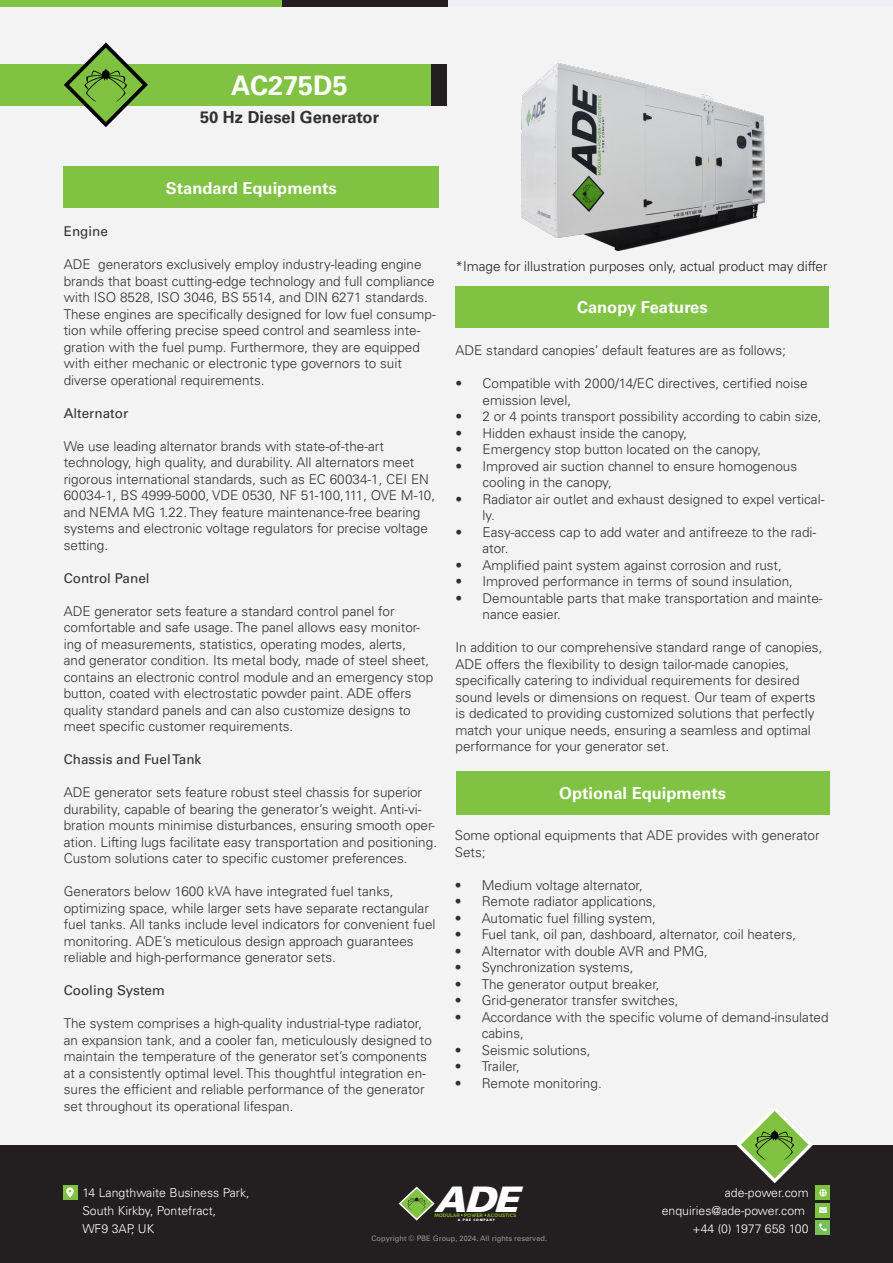
<style>
.page{position:relative;width:893px;height:1263px;background:#f3f3f3}
.page>*{position:absolute;margin:0;border:0;box-sizing:border-box;transform-origin:0 0}
.t1{font:italic 900 35.1px "Univers";color:#fff;scale:1.06 1}
.t2{font:700 27px "Univers";color:#fff}
.t3{font:700 16.5px "Univers";color:#fff}
.t4{font:700 16.5px "Univers";color:#323031}
.t5{font:300 13.5px/16.5px "Univers";color:#323031}
.t6{font:13.5px "Univers";color:#323031}
.t7{font:300 13.5px "Univers";color:#231f20}
.t8{font:300 12.3px/18.5px "Univers";color:#fff;text-align:right}
.t9{font:7.5px "Univers";color:#939597}
.t10{font:600 4.65px "COCOGOOSE";letter-spacing:.005em;color:#86bc28}
.t11{font:3.15px "Cocogoose";letter-spacing:.2em;color:#fff;scale:1.06 1}
</style>
<div class="page">
<div style="left:0;top:1145px;width:893px;height:118px;background:#231f20"></div>
<svg style="left:736px;top:1107px;width:77px;height:76px"></svg>
<div style="left:816px;top:1220px;width:14px;height:14px;background:#77c257"></div>
<svg style="left:819px;top:1223px;width:8px;height:8px"></svg>
<div style="left:816px;top:1203px;width:14px;height:14px;background:#7fc241"></div>
<svg style="left:819px;top:1207px;width:8px;height:6px"></svg>
<div style="left:816px;top:1185px;width:14px;height:15px;background:#7fc241"></div>
<svg style="left:819px;top:1189px;width:8px;height:7px"></svg>
<div style="left:63px;top:1185px;width:14px;height:15px;background:#7fc241"></div>
<svg style="left:66px;top:1187px;width:8px;height:10px"></svg>
<svg style="left:399px;top:1186px;width:36px;height:34px"></svg>
<div style="left:0;top:64px;width:446px;height:42px;background:#80c242"></div>
<div style="left:431px;top:64px;width:15px;height:42px;background:#231f20"></div>
<svg style="left:64px;top:43px;width:84px;height:84px"></svg>
<div style="left:0;top:0;width:282px;height:6px;background:#80c242"></div>
<div style="left:282px;top:0;width:166px;height:6px;background:#231f20"></div>
<div style="left:448px;top:0;width:445px;height:6px;background:#eff0f3"></div>
<div style="left:64px;top:167px;width:375px;height:41px;background:#80c242"></div>
<div style="left:455px;top:286px;width:374px;height:42px;background:#80c242"></div>
<div style="left:456px;top:771px;width:373px;height:43px;background:#80c242"></div>
<img style="left:522px;top:64px;width:242px;height:187px">
<h2 class="t2" style="left:231px;top:70px;width:118px">AC275D5</h2>
<p class="t4" style="left:200px;top:107px;width:181px">50 Hz Diesel Generator</p>
<p class="t3" style="left:166px;top:178px;width:173px">Standard Equipments</p>
<p class="t6" style="left:64px;top:223px;width:46px">Engine</p>
<p class="t5" style="left:64px;top:256px;width:374px">ADE generators exclusively employ industry-leading engine brands that boast cutting-edge technology and full compliance with ISO 8528, ISO 3046, BS 5514, and DIN 6271 standards.<br>These engines are specifically designed for low fuel consump&shy;tion while offering precise speed control and seamless inte&shy;gration with the fuel pump. Furthermore, they are equipped with either mechanic or electronic type governors to suit diverse operational requirements.</p>
<p class="t6" style="left:64px;top:405px;width:66px">Alternator</p>
<p class="t5" style="left:64px;top:437px;width:373px">We use leading alternator brands with state-of-the-art technology, high quality, and durability. All alternators meet rigorous international standards, such as EC 60034-1, CEI EN 60034-1, BS 4999-5000, VDE 0530, NF 51-100,111, OVE M-10, and NEMA MG 1.22. They feature maintenance-free bearing systems and electronic voltage regulators for precise voltage setting.</p>
<p class="t6" style="left:64px;top:570px;width:87px">Control Panel</p>
<p class="t5" style="left:64px;top:602px;width:371px">ADE generator sets feature a standard control panel for comfortable and safe usage. The panel allows easy monitor&shy;ing of measurements, statistics, operating modes, alerts,<br>and generator condition. Its metal body, made of steel sheet, contains an electronic control module and an emergency stop button, coated with electrostatic powder paint. ADE offers quality standard panels and can also customize designs to meet specific customer requirements.</p>
<p class="t6" style="left:64px;top:751px;width:139px">Chassis and Fuel Tank</p>
<p class="t5" style="left:64px;top:784px;width:375px">ADE generator sets feature robust steel chassis for superior durability, capable of bearing the generator’s weight. Anti-vi&shy;bration mounts minimise disturbances, ensuring smooth oper&shy;ation. Lifting lugs facilitate easy transportation and positioning.<br>Custom solutions cater to specific customer preferences.</p>
<p class="t5" style="left:64px;top:883px;width:373px">Generators below 1600 kVA have integrated fuel tanks, optimizing space, while larger sets have separate rectangular fuel tanks. All tanks include level indicators for convenient fuel monitoring. ADE’s meticulous design approach guarantees reliable and high-performance generator sets.</p>
<p class="t6" style="left:64px;top:982px;width:102px">Cooling System</p>
<p class="t5" style="left:64px;top:1015px;width:370px">The system comprises a high-quality industrial-type radiator, an expansion tank, and a cooler fan, meticulously designed to maintain the temperature of the generator set’s components at a consistently optimal level. This thoughtful integration en&shy;sures the efficient and reliable performance of the generator set throughout its operational lifespan.</p>
<p class="t7" style="left:455px;top:258px;width:374px">*Image for illustration purposes only, actual product may differ</p>
<p class="t3" style="left:577px;top:298px;width:132px">Canopy Features</p>
<p class="t5" style="left:455px;top:342px;width:332px">ADE standard canopies’ default features are as follows;</p>
<p class="t5" style="left:482px;top:375px;width:327px;text-indent:-27px">• Compatible with 2000/14/EC directives, certified noise emission level,</p>
<p class="t5" style="left:455px;top:408px;width:368px">• 2 or 4 points transport possibility according to cabin size,</p>
<p class="t5" style="left:455px;top:425px;width:233px">• Hidden exhaust inside the canopy,</p>
<p class="t5" style="left:455px;top:441px;width:307px">• Emergency stop button located on the canopy,</p>
<p class="t5" style="left:482px;top:458px;width:316px;text-indent:-27px">• Improved air suction channel to ensure homogenous cooling in the canopy,</p>
<p class="t5" style="left:482px;top:491px;width:343px;text-indent:-27px">• Radiator air outlet and exhaust designed to expel vertical&shy;ly.</p>
<p class="t5" style="left:482px;top:524px;width:335px;text-indent:-27px">• Easy-access cap to add water and antifreeze to the radi&shy;ator.</p>
<p class="t5" style="left:455px;top:557px;width:328px">• Amplified paint system against corrosion and rust,</p>
<p class="t5" style="left:455px;top:573px;width:339px">• Improved performance in terms of sound insulation,</p>
<p class="t5" style="left:482px;top:590px;width:342px;text-indent:-27px">• Demountable parts that make transportation and mainte&shy;nance easier.</p>
<p class="t5" style="left:455px;top:639px;width:368px">In addition to our comprehensive standard range of canopies, ADE offers the flexibility to design tailor-made canopies, specifically catering to individual requirements for desired sound levels or dimensions on request. Our team of experts is dedicated to providing customized solutions that perfectly match your unique needs, ensuring a seamless and optimal performance for your generator set.</p>
<p class="t3" style="left:559px;top:783px;width:168px">Optional Equipments</p>
<p class="t5" style="left:455px;top:827px;width:366px">Some optional equipments that ADE provides with generator<br>Sets;</p>
<p class="t5" style="left:455px;top:877px;width:190px">• Medium voltage alternator,</p>
<p class="t5" style="left:455px;top:893px;width:203px">• Remote radiator applications,</p>
<p class="t5" style="left:455px;top:910px;width:203px">• Automatic fuel filling system,</p>
<p class="t5" style="left:455px;top:926px;width:343px">• Fuel tank, oil pan, dashboard, alternator, coil heaters,</p>
<p class="t5" style="left:455px;top:943px;width:255px">• Alternator with double AVR and PMG,</p>
<p class="t5" style="left:455px;top:959px;width:180px">• Synchronization systems,</p>
<p class="t5" style="left:455px;top:976px;width:206px">• The generator output breaker,</p>
<p class="t5" style="left:455px;top:992px;width:225px">• Grid-generator transfer switches,</p>
<p class="t5" style="left:482px;top:1009px;width:348px;text-indent:-27px">• Accordance with the specific volume of demand-insulated cabins,</p>
<p class="t5" style="left:455px;top:1042px;width:137px">• Seismic solutions,</p>
<p class="t5" style="left:455px;top:1058px;width:66px">• Trailer,</p>
<p class="t5" style="left:455px;top:1075px;width:149px">• Remote monitoring.</p>
<p class="t8" style="left:82px;top:1183px;width:169px;text-align:left">14 Langthwaite Business Park,<br>South Kirkby, Pontefract,<br>WF9 3AP, UK</p>
<h1 class="t1" style="left:434px;top:1176px;width:80px">ADE</h1>
<p class="t11" style="left:458px;top:1217px;width:37px">A PBE COMPANY</p>
<p class="t9" style="left:372px;top:1234px;width:177px">Copyright © PBE Group, 2024. All rights reserved.</p>
<p class="t10" style="left:434px;top:1212px;width:83px">MODULAR · POWER · ACOUSTICS</p>
<p class="t8" style="left:662px;top:1183px;width:148px">ade-power.com enquiries@ade-power.com +44 (0) 1977 658 100</p>
</div>
